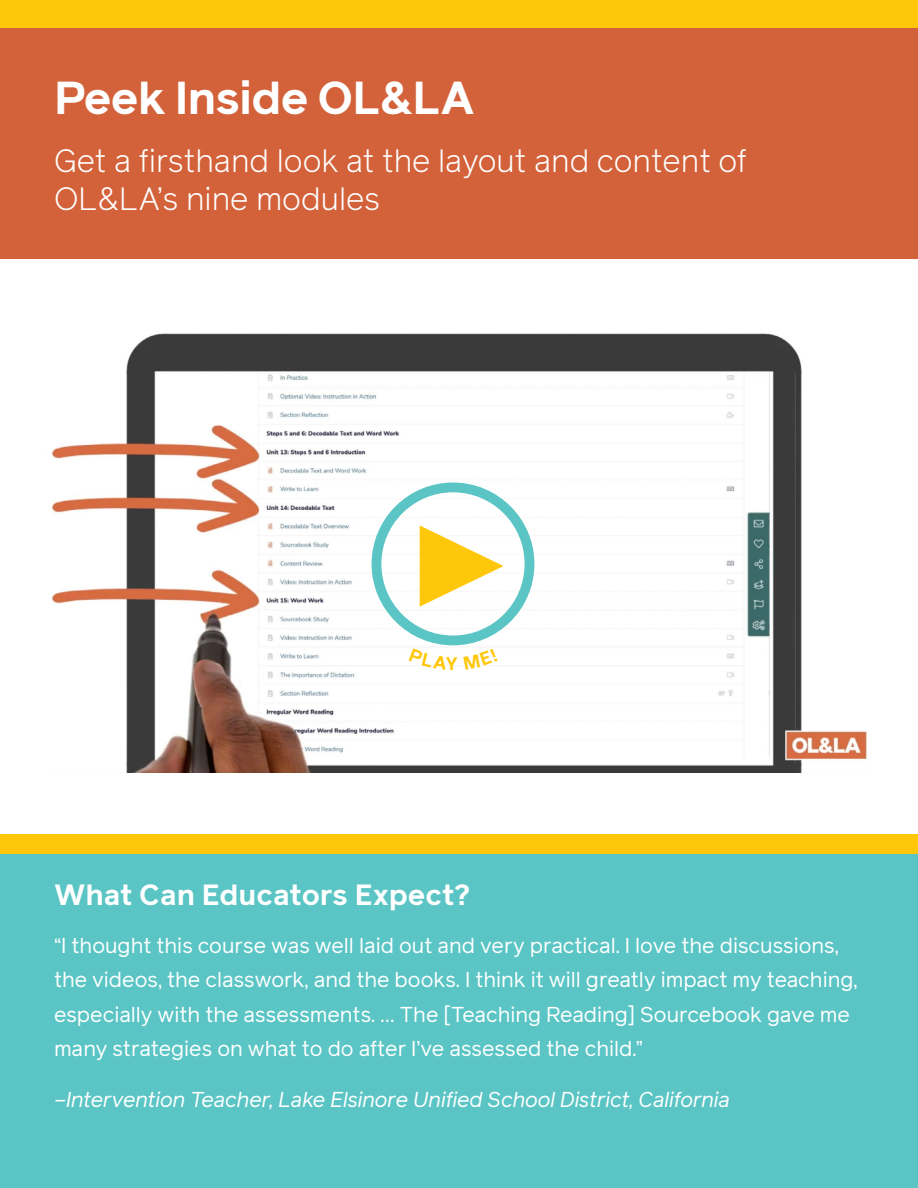
<style>
.page{position:relative;width:918px;height:1188px;background:#fff}
.page>*{position:absolute;margin:0;border:0;box-sizing:border-box;transform-origin:0 0}
.t1{font:700 45px "Reader";letter-spacing:-.02em;color:#fff}
.t2{font:300 31.5px/37.8px "Reader";color:#fff}
.t3{font:700 28.5px "Reader";color:#fff}
.t4{font:21px/34.5px "Reader";color:#fff}
.t5{font:italic 21px "Reader";color:#fff}
</style>
<div class="page">
<img style="left:51px;top:333px;width:817px;height:440px">
<div style="left:0;top:0;width:918px;height:258px;background:#d3623a"></div>
<div style="left:0;top:0;width:918px;height:28px;background:#ffc709"></div>
<div style="left:0;top:844px;width:918px;height:344px;background:#5ac5c4"></div>
<div style="left:0;top:834px;width:918px;height:20px;background:#ffc709"></div>
<div style="left:372px;top:483px;width:162px;height:162px;border:10px solid #5ac5c4;border-radius:50%"></div>
<svg style="left:420px;top:525px;width:84px;height:82px"></svg>
<svg style="left:409px;top:649px;width:89px;height:21px"></svg>
<h1 class="t1" style="left:54px;top:66px;width:422px">Peek Inside OL&amp;LA</h1>
<h2 class="t2" style="left:54px;top:142px;width:694px">Get a firsthand look at the layout and content of<br>OL&amp;LA’s nine modules</h2>
<h3 class="t3" style="left:54px;top:875px;width:418px">What Can Educators Expect?</h3>
<p class="t4" style="left:54px;top:928px;width:805px">“I thought this course was well laid out and very practical. I love the discussions, the videos, the classwork, and the books. I think it will greatly impact my teaching, especially with the assessments. … The [Teaching Reading] Sourcebook gave me many strategies on what to do after I’ve assessed the child.”</p>
<p class="t5" style="left:54px;top:1085px;width:678px">–Intervention Teacher, Lake Elsinore Unified School District, California</p>
</div>
